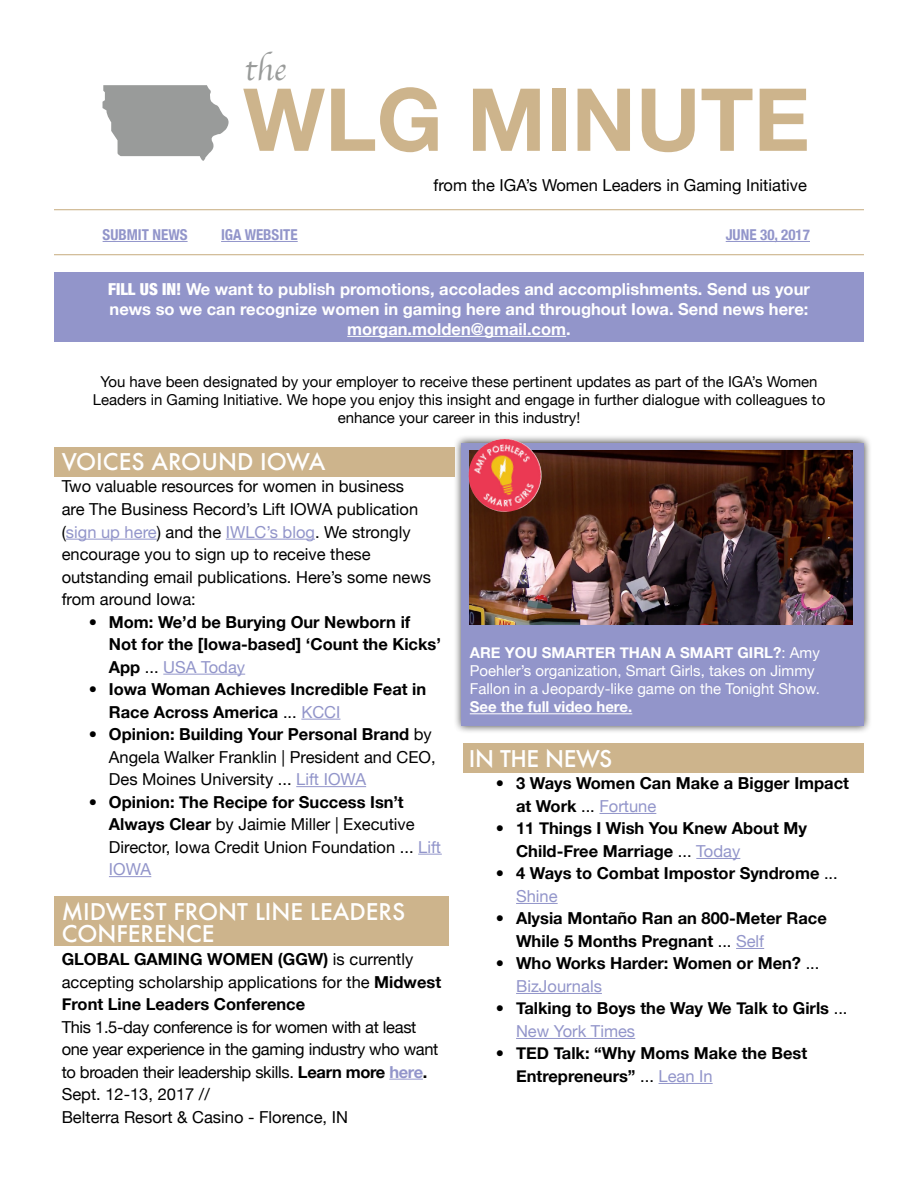
<style>
.page{position:relative;width:918px;height:1188px;background:#fff}
.page>*{position:absolute;margin:0;border:0;box-sizing:border-box;transform-origin:0 0}
.t1{font:700 87px "Helvetica Neue";color:#cdb48c}
.t2{font:33px "Apple Chancery";color:#999b9a}
.t3{font:500 22.5px/22.5px "Futura";color:#fff}
.t4{font:700 16.5px/22.5px "Helvetica Neue";color:#000}
.t5{font:16.5px/22.5px "Helvetica Neue";color:#000}
.t6{font:16.5px/22.5px "Helvetica Neue";letter-spacing:-.02em;color:#000}
.t7{font:700 16.5px/19.8px "Helvetica Neue";color:#fff;text-align:center}
.t8{font:15px/18px "Helvetica Neue";color:#000;text-align:center}
.t9{font:15px/18px "Helvetica Neue";color:#fff}
.t10{font:700 15px "Helvetica Neue";color:#fff}
.t11{font:700 condensed 15px "Helvetica Neue";color:#9295ca}
.s1{font-weight:900;font-stretch:condensed}
.s2{color:#9295ca}
.s3{font-weight:400}
.s4{font-weight:400;color:#9295ca}
.s5{font-weight:700}
.s6{font-weight:700;color:#9295ca}
</style>
<div class="page">
<div style="left:453px;top:435px;width:419px;height:299px;background:#000;opacity:.75"></div>
<div style="left:461px;top:443px;width:403px;height:283px;background:#9295ca"></div>
<div style="left:54px;top:897px;width:395px;height:49px;background:#cdb48c"></div>
<div style="left:464px;top:744px;width:400px;height:29px;background:#cdb48c"></div>
<hr style="left:54px;top:209px;width:810px;height:1px;background:#cdb48c">
<hr style="left:54px;top:254px;width:810px;height:1px;background:#cdb48c">
<hr style="left:103px;top:241px;width:85px;height:1px;background:#9295ca">
<hr style="left:221px;top:241px;width:77px;height:1px;background:#9295ca">
<svg style="left:103px;top:85px;width:126px;height:76px"></svg>
<hr style="left:726px;top:241px;width:84px;height:1px;background:#9295ca">
<div style="left:54px;top:272px;width:810px;height:69px;background:#9295ca"></div>
<hr style="left:347px;top:336px;width:219px;height:1px;background:#fff">
<div style="left:54px;top:447px;width:400px;height:29px;background:#cdb48c"></div>
<hr style="left:66px;top:539px;width:91px;height:1px;background:#9295ca">
<hr style="left:226px;top:539px;width:89px;height:1px;background:#9295ca">
<hr style="left:163px;top:674px;width:82px;height:1px;background:#9295ca">
<hr style="left:301px;top:719px;width:40px;height:1px;background:#9295ca">
<hr style="left:296px;top:786px;width:70px;height:1px;background:#9295ca">
<svg style="left:418px;top:854px;width:24px;height:1px"></svg>
<hr style="left:109px;top:876px;width:42px;height:1px;background:#9295ca">
<hr style="left:389px;top:1079px;width:34px;height:1px;background:#9295ca">
<hr style="left:599px;top:813px;width:57px;height:1px;background:#9295ca">
<hr style="left:696px;top:858px;width:44px;height:1px;background:#9295ca">
<hr style="left:516px;top:903px;width:42px;height:1px;background:#9295ca">
<svg style="left:736px;top:948px;width:28px;height:1px"></svg>
<hr style="left:516px;top:993px;width:86px;height:1px;background:#9295ca">
<hr style="left:516px;top:1038px;width:119px;height:1px;background:#9295ca">
<hr style="left:659px;top:1083px;width:54px;height:1px;background:#9295ca">
<hr style="left:470px;top:713px;width:162px;height:1px;background:#fff">
<img style="left:470px;top:450px;width:382px;height:174px">
<img style="left:468px;top:440px;width:71px;height:72px">
<h2 class="t2" style="left:245px;top:43px;width:43px">the</h2>
<p class="t11" style="left:103px;top:226px;width:86px">SUBMIT NEWS</p>
<h1 class="t1" style="left:243px;top:66px;width:568px">WLG Minute</h1>
<p class="t5" style="left:434px;top:174px;width:375px">from the IGA’s Women Leaders in Gaming Initiative</p>
<p class="t11" style="left:221px;top:226px;width:78px">IGA WEBSITE</p>
<p class="t11" style="left:726px;top:226px;width:86px">JUNE 30, 2017</p>
<p class="t7" style="left:108px;top:279px;width:703px"><span class="s1">Fill Us In!</span> We want to publish promotions, accolades and accomplishments. Send us your news so we can recognize women in gaming here and throughout Iowa. Send news here: morgan.molden@gmail.com.</p>
<p class="t8" style="left:93px;top:372px;width:734px">You have been designated by your employer to receive these pertinent updates as part of the IGA’s Women<br>Leaders in Gaming Initiative. We hope you enjoy this insight and engage in further dialogue with colleagues to enhance your career in this industry!</p>
<h3 class="t3" style="left:62px;top:450px;width:265px">VOICES AROUND IOWA</h3>
<p class="t5" style="left:62px;top:475px;width:371px">Two valuable resources for women in business are The Business Record’s Lift IOWA publication (<span class="s2">sign up here</span>) and the <span class="s2">IWLC’s blog</span>. We strongly encourage you to sign up to receive these outstanding email publications. Here’s some news from around Iowa:</p>
<p class="t4" style="left:109px;top:610px;width:334px;text-indent:-20px">• Mom: We’d be Burying Our Newborn if<br>Not for the [Iowa-based] ‘Count the Kicks’<br>App <span class="s3">...</span> <span class="s4">USA Today</span></p>
<p class="t4" style="left:109px;top:678px;width:319px;text-indent:-20px">• Iowa Woman Achieves Incredible Feat in<br>Race Across America <span class="s3">...</span> <span class="s4">KCCI</span></p>
<p class="t5" style="left:109px;top:723px;width:328px;text-indent:-20px"><span class="s5">• Opinion: Building Your Personal Brand</span> by<br>Angela Walker Franklin | President and CEO,<br>Des Moines University ... <span class="s2">Lift IOWA</span></p>
<p class="t5" style="left:109px;top:790px;width:334px;text-indent:-20px"><span class="s5">• Opinion: The Recipe for Success Isn’t Always Clear</span> by Jaimie Miller | Executive Director, Iowa Credit Union Foundation ... <span class="s2">Lift IOWA</span></p>
<h3 class="t3" style="left:62px;top:900px;width:345px">MIDWEST FRONT LINE LEADERS<br>CONFERENCE</h3>
<p class="t4" style="left:62px;top:947px;width:25px">Global</p>
<p class="t4" style="left:62px;top:947px;width:381px;text-indent:72px">Gam ing Wom en (GGW) <span class="s3">is currently accepting scholarship applications for the</span> Midwest<br>Front Line Leaders Conference</p>
<p class="t6" style="left:62px;top:1015px;width:378px">This 1.5-day conference is for women with at least one year experience in the gaming industry who want to broaden their leadership skills. <span class="s5">Learn more</span> <span class="s6">here</span><span class="s5">.<br></span>Sept. 12-13, 2017 //<br>Belterra Resort &amp; Casino - Florence, IN</p>
<p class="t10" style="left:470px;top:644px;width:84px">Are you smar</p>
<p class="t10" style="left:586px;top:644px;width:107px">ter than a smar</p>
<p class="t9" style="left:470px;top:644px;width:352px;text-indent:254px"><span class="s5">t girl?</span>: Amy<br>Poehler’s organization, Smart Girls, takes on Jimmy<br>Fallon in a Jeopardy-like game on the Tonight Show.</p>
<p class="t10" style="left:470px;top:698px;width:164px">See the full video here.</p>
<h3 class="t3" style="left:469px;top:747px;width:145px">I N THE N EWS</h3>
<p class="t4" style="left:516px;top:772px;width:334px;text-indent:-20px">• 3 Ways Women Can Make a Bigger Impact at Work <span class="s3">...</span> <span class="s4">Fortune</span></p>
<p class="t4" style="left:516px;top:817px;width:292px;text-indent:-20px">• 11 Things I Wish You Knew About My<br>Child-Free Marriage <span class="s3">...</span> <span class="s4">Today</span></p>
<p class="t4" style="left:516px;top:862px;width:323px;text-indent:-20px">• 4 Ways to Combat Impostor Syndrome <span class="s3">...<br></span><span class="s4">Shine</span></p>
<p class="t4" style="left:516px;top:907px;width:312px;text-indent:-20px">• Alysia Montaño Ran an 800-Meter Race<br>While 5 Months Pregnant <span class="s3">...</span> <span class="s4">Self</span></p>
<p class="t4" style="left:516px;top:952px;width:305px;text-indent:-20px">• Who Works Harder: Women or Men? <span class="s3">...<br></span><span class="s4">BizJournals</span></p>
<p class="t4" style="left:516px;top:997px;width:333px;text-indent:-20px">• Talking to Boys the Way We Talk to Girls <span class="s3">...<br></span><span class="s4">New York Times</span></p>
<p class="t4" style="left:516px;top:1042px;width:293px;text-indent:-20px">• TE D Talk: “Why Moms Make the Best<br>Entrepreneurs” <span class="s3">...</span> <span class="s4">Lean In</span></p>
</div>
